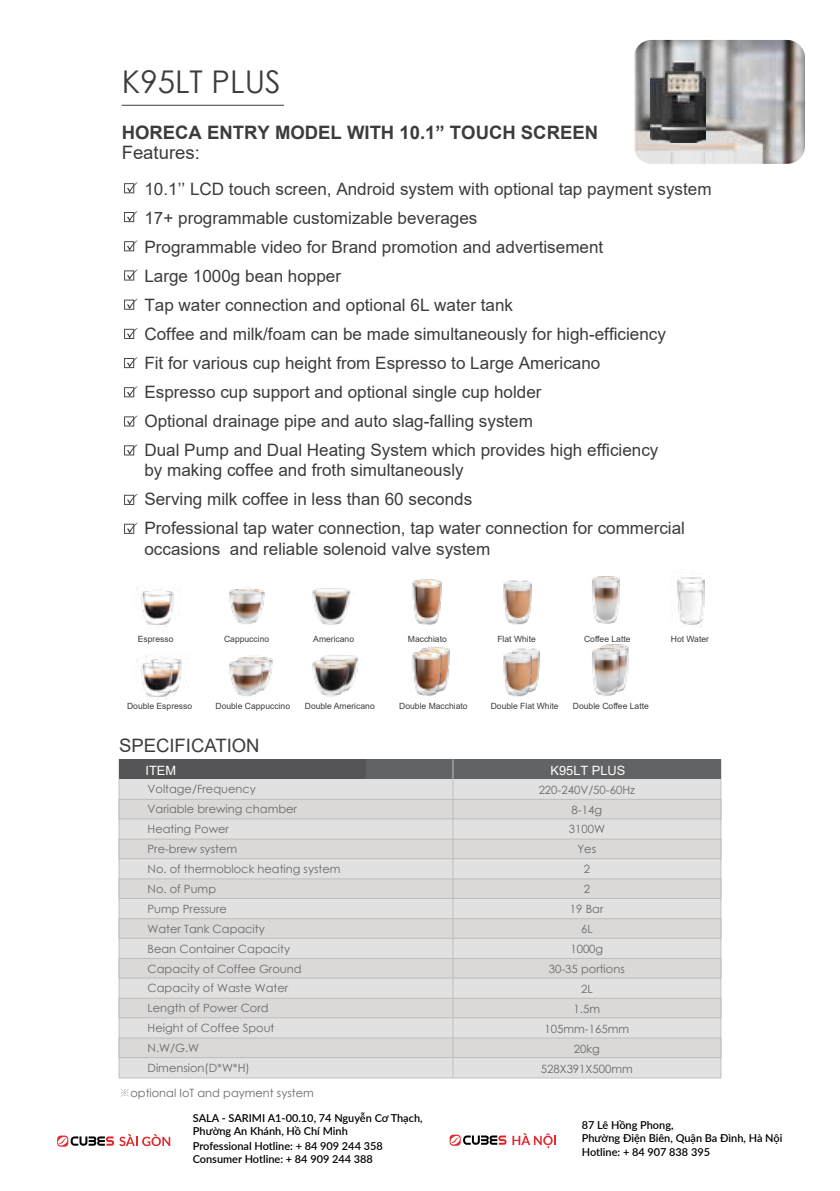
<style>
.page{position:relative;width:840px;height:1191px;background:#fff}
.page>*{position:absolute;margin:0;border:0;box-sizing:border-box;transform-origin:0 0}
.t1{font:31.4px "Century Gothic";color:#3e3b3c}
.t2{font:700 18.6px "Arial";color:#3e3b3c}
.t3{font:18.6px "Arial";color:#3e3b3c}
.t4{font:17px/29px "Arial";color:#3e3b3c}
.t5{font:12.8px "Arial";color:#fff}
.t6{font:11.4px/20px "Century Gothic";color:#68696c}
.t7{font:600 11px/13.2px "Lato";color:#000}
.t8{font:8.6px "Arial";color:#3e3b3c}
.s1{font-family:"Adobe Song Std";font-weight:300}
</style>
<div class="page">
<div style="left:119px;top:759px;width:601px;height:318px;background:#e2e1e1"></div>
<div style="left:119px;top:839px;width:601px;height:20px;background:#dad9d8;border:1px solid #bbbdbf"></div>
<div style="left:119px;top:799px;width:601px;height:20px;background:#dad9d8;border:1px solid #bbbdbf"></div>
<div style="left:119px;top:759px;width:247px;height:20px;background:#555456"></div>
<div style="left:366px;top:759px;width:354px;height:20px;background:#626365"></div>
<div style="left:119px;top:958px;width:601px;height:20px;background:#dad9d8;border:1px solid #bbbdbf"></div>
<div style="left:119px;top:998px;width:601px;height:20px;background:#dad9d8;border:1px solid #bbbdbf"></div>
<div style="left:119px;top:918px;width:601px;height:20px;background:#dad9d8;border:1px solid #bbbdbf"></div>
<div style="left:119px;top:1037px;width:601px;height:20px;background:#dad9d8;border:1px solid #bbbdbf"></div>
<div style="left:119px;top:878px;width:601px;height:20px;background:#dad9d8;border:1px solid #bbbdbf"></div>
<hr style="left:452px;top:759px;width:1px;height:319px;background:#c0c0c3">
<img style="left:448px;top:648px;width:2px;height:31px">
<img style="left:538px;top:650px;width:2px;height:32px">
<img style="left:354px;top:655px;width:5px;height:27px">
<img style="left:180px;top:659px;width:2px;height:22px">
<img style="left:268px;top:658px;width:5px;height:26px">
<img style="left:627px;top:646px;width:2px;height:27px">
<img style="left:412px;top:579px;width:30px;height:46px">
<img style="left:503px;top:580px;width:29px;height:45px">
<img style="left:312px;top:588px;width:39px;height:37px">
<img style="left:136px;top:586px;width:38px;height:41px">
<img style="left:229px;top:587px;width:36px;height:37px">
<img style="left:592px;top:576px;width:28px;height:48px">
<img style="left:412px;top:646px;width:36px;height:50px">
<img style="left:503px;top:648px;width:35px;height:49px">
<img style="left:312px;top:655px;width:42px;height:42px">
<img style="left:136px;top:654px;width:44px;height:45px">
<img style="left:229px;top:655px;width:39px;height:41px">
<img style="left:592px;top:644px;width:35px;height:52px">
<img style="left:672px;top:577px;width:33px;height:50px">
<hr style="left:122px;top:105px;width:162px;height:1px;background:#3e3b3c">
<svg style="left:124px;top:182px;width:14px;height:11px"></svg>
<svg style="left:124px;top:211px;width:14px;height:11px"></svg>
<svg style="left:124px;top:240px;width:14px;height:11px"></svg>
<svg style="left:124px;top:269px;width:14px;height:11px"></svg>
<svg style="left:124px;top:299px;width:14px;height:11px"></svg>
<svg style="left:124px;top:328px;width:14px;height:11px"></svg>
<svg style="left:124px;top:357px;width:14px;height:11px"></svg>
<svg style="left:124px;top:386px;width:14px;height:11px"></svg>
<svg style="left:124px;top:415px;width:14px;height:11px"></svg>
<svg style="left:124px;top:444px;width:14px;height:11px"></svg>
<svg style="left:124px;top:494px;width:14px;height:11px"></svg>
<svg style="left:124px;top:523px;width:14px;height:11px"></svg>
<img style="left:634px;top:40px;width:170px;height:124px">
<img style="left:650px;top:61px;width:55px;height:81px">
<svg style="left:58px;top:1134px;width:112px;height:12px"></svg>
<svg style="left:449px;top:1134px;width:11px;height:11px"></svg>
<svg style="left:450px;top:1135px;width:56px;height:10px"></svg>
<svg style="left:512px;top:1133px;width:43px;height:15px"></svg>
<h1 class="t1" style="left:122px;top:59px;width:160px">K95LT PLUS</h1>
<p class="t2" style="left:122px;top:119px;width:477px">HORECA ENTRY MODEL WITH 10.1” TOUCH SCREEN</p>
<p class="t3" style="left:122px;top:140px;width:80px">Features:</p>
<p class="t4" style="left:144px;top:175px;width:568px">10.1’’ LCD touch screen, Android system with optional tap payment system 17+ programmable customizable beverages<br>Programmable video for Brand promotion and advertisement<br>Large 1000g bean hopper<br>Tap water connection and optional 6L water tank<br>Coffee and milk/foam can be made simultaneously for high-efficiency<br>Fit for various cup height from Espresso to Large Americano<br>Espresso cup support and optional single cup holder<br>Optional drainage pipe and auto slag-falling system<br>Dual Pump and Dual Heating System which provides high efficiency</p>
<p class="t4" style="left:144px;top:456px;width:542px">by making coffee and froth simultaneously<br>Serving milk coffee in less than 60 seconds<br>Professional tap water connection, tap water connection for commercial</p>
<p class="t4" style="left:144px;top:534px;width:347px">occasions and reliable solenoid valve system</p>
<p class="t8" style="left:138px;top:633px;width:37px">Espresso</p>
<p class="t8" style="left:224px;top:633px;width:47px">Cappuccino</p>
<p class="t8" style="left:313px;top:633px;width:42px">Americano</p>
<p class="t8" style="left:407px;top:633px;width:40px">Macchiato</p>
<p class="t8" style="left:497px;top:633px;width:40px">Flat White</p>
<p class="t8" style="left:583px;top:633px;width:48px">Coffee Latte</p>
<p class="t8" style="left:670px;top:633px;width:40px">Hot Water</p>
<p class="t8" style="left:127px;top:700px;width:67px">Double Espresso</p>
<p class="t8" style="left:215px;top:700px;width:76px">Double Cappuccino</p>
<p class="t8" style="left:305px;top:700px;width:71px">Double Americano</p>
<p class="t8" style="left:399px;top:700px;width:70px">Double Macchiato</p>
<p class="t8" style="left:490px;top:700px;width:69px">Double Flat White</p>
<p class="t8" style="left:572px;top:700px;width:77px">Double Coffee Latte</p>
<p class="t3" style="left:119px;top:732px;width:142px">SPECIFICATION</p>
<p class="t6" style="left:147px;top:779px;width:194px">Voltage/Frequency<br>Variable brewing chamber<br>Heating Power<br>Pre-brew system<br>No. of thermoblock heating system<br>No. of Pump<br>Pump Pressure<br>Water Tank Capacity<br>Bean Container Capacity<br>Capacity of Coffee Ground<br>Capacity of Waste Water<br>Length of Power Cord<br>Height of Coffee Spout<br>N.W/G.W<br>Dimension(D*W*H)</p>
<p class="t5" style="left:145px;top:761px;width:32px">ITEM</p>
<p class="t6" style="left:119px;top:1082px;width:196px"><span class="s1">※</span>optional IoT and payment system</p>
<p class="t7" style="left:193px;top:1110px;width:231px">SALA - SARIMI A1-00.10, 74 Nguyễn Cơ Thạch,<br>Phường An Khánh, Hồ Chí Minh</p>
<p class="t7" style="left:193px;top:1138px;width:191px">Professional Hotline: + 84 909 244 358<br>Consumer Hotline: + 84 909 244 388</p>
<p class="t5" style="left:550px;top:761px;width:76px">K95LT PLUS</p>
<p class="t6" style="left:538px;top:779px;width:98px;text-align:center">220-240V/50-60Hz<br>8-14g<br>3100W<br>Yes<br>2<br>2<br>19 Bar<br>6L<br>1000g<br>30-35 portions<br>2L<br>1.5m<br>105mm-165mm<br>20kg<br>528X391X500mm</p>
<p class="t7" style="left:581px;top:1117px;width:202px">87 Lê Hồng Phong,<br>Phường Điện Biên, Quận Ba Đình, Hà Nội</p>
<p class="t7" style="left:581px;top:1145px;width:130px">Hotline: + 84 907 838 395</p>
</div>
